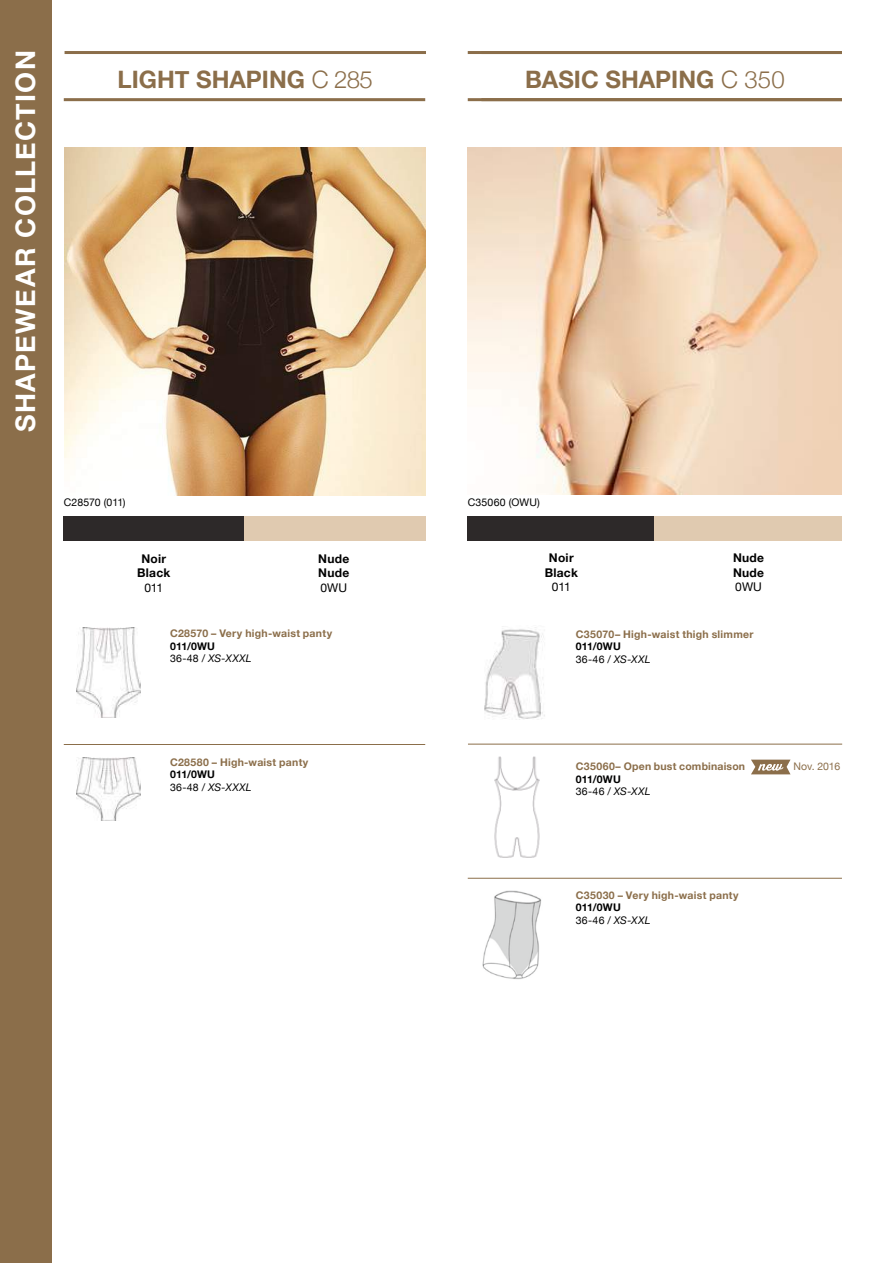
<style>
.page{position:relative;width:893px;height:1263px;background:#fff}
.page>*{position:absolute;margin:0;border:0;box-sizing:border-box;transform-origin:0 0}
.t1{font:700 27px "Helvetica Neue";letter-spacing:.05em;color:#fff}
.t2{font:700 24px "Helvetica Neue";color:#8b6e4a}
.t3{font:700 12px/14.4px "Helvetica Neue";letter-spacing:.02em;color:#000;text-align:center}
.t4{font:12px "Helvetica Neue";color:#000}
.t5{font:700 10.5px "Helvetica Neue";letter-spacing:.025em;color:#8b6e4a}
.t6{font:700 10.5px/12.6px "Helvetica Neue";letter-spacing:.015em;color:#000}
.t7{font:10.5px "Helvetica Neue";letter-spacing:-.005em;color:#000}
.t8{font:10.5px "Helvetica Neue";letter-spacing:.015em;color:#000}
.t9{font:10.5px "Helvetica Neue";letter-spacing:-.01em;color:#8b6e4a}
.s1{font-weight:300}
.s2{font-weight:400}
.s3{font-weight:400;font-style:italic}
</style>
<div class="page">
<hr style="left:468px;top:51px;width:374px;height:3px;background:#8b6e4a">
<hr style="left:65px;top:51px;width:361px;height:3px;background:#8b6e4a">
<hr style="left:468px;top:98px;width:374px;height:3px;background:#8b6e4a">
<hr style="left:64px;top:98px;width:361px;height:3px;background:#8b6e4a">
<div style="left:0;top:0;width:51px;height:1263px;background:#8b6e4a"></div>
<img style="left:77px;top:627px;width:63px;height:90px">
<img style="left:65px;top:147px;width:360px;height:348px">
<hr style="left:64px;top:744px;width:361px;height:1px;background:#8b6e4a">
<img style="left:64px;top:517px;width:361px;height:23px">
<img style="left:494px;top:756px;width:46px;height:102px">
<img style="left:468px;top:148px;width:374px;height:346px">
<hr style="left:468px;top:744px;width:374px;height:1px;background:#8b6e4a">
<hr style="left:468px;top:878px;width:374px;height:1px;background:#8b6e4a">
<img style="left:468px;top:517px;width:374px;height:23px">
<svg style="left:751px;top:760px;width:39px;height:14px"></svg>
<img style="left:482px;top:890px;width:59px;height:90px">
<img style="left:484px;top:626px;width:61px;height:94px">
<img style="left:77px;top:757px;width:64px;height:63px">
<h1 class="t1" style="left:9px;top:432px;width:383px;rotate:-90deg">SHAPEWEAR COLLECTION</h1>
<h2 class="t2" style="left:117px;top:64px;width:257px">LIGHT SHAPING <span class="s1">C 285</span></h2>
<h2 class="t2" style="left:525px;top:64px;width:261px">BASIC SHAPING <span class="s1">C 350</span></h2>
<p class="t7" style="left:64px;top:496px;width:63px">C28570 (011)</p>
<p class="t8" style="left:468px;top:496px;width:74px">C35060 (OWU)</p>
<p class="t3" style="left:137px;top:551px;width:35px">Noir<br>Black</p>
<p class="t4" style="left:144px;top:580px;width:20px">011</p>
<p class="t3" style="left:318px;top:551px;width:33px;text-align:left">Nude<br>Nude</p>
<p class="t4" style="left:320px;top:580px;width:28px">0WU</p>
<p class="t3" style="left:545px;top:551px;width:35px">Noir<br>Black</p>
<p class="t4" style="left:552px;top:580px;width:20px">011</p>
<p class="t3" style="left:733px;top:551px;width:33px;text-align:left">Nude<br>Nude</p>
<p class="t4" style="left:735px;top:580px;width:28px">0WU</p>
<p class="t5" style="left:170px;top:627px;width:164px">C28570 – Very high-waist panty</p>
<p class="t6" style="left:170px;top:639px;width:83px">011/0WU<br><span class="s2">36-48 /</span> <span class="s3">XS-XXXL</span></p>
<p class="t5" style="left:576px;top:627px;width:179px">C35070– High-waist thigh slimmer</p>
<p class="t6" style="left:576px;top:640px;width:76px">011/0WU<br><span class="s2">36-46 /</span> <span class="s3">XS-XXL</span></p>
<p class="t5" style="left:170px;top:755px;width:140px">C28580 – High-waist panty</p>
<p class="t6" style="left:170px;top:768px;width:83px">011/0WU<br><span class="s2">36-48 /</span> <span class="s3">XS-XXXL</span></p>
<p class="t5" style="left:576px;top:760px;width:171px">C35060– Open bust combinaison</p>
<p class="t9" style="left:793px;top:760px;width:48px">Nov. 2016</p>
<p class="t6" style="left:576px;top:772px;width:76px">011/0WU<br><span class="s2">36-46 /</span> <span class="s3">XS-XXL</span></p>
<p class="t5" style="left:576px;top:888px;width:164px">C35030 – Very high-waist panty</p>
<p class="t6" style="left:576px;top:901px;width:76px">011/0WU<br><span class="s2">36-46 /</span> <span class="s3">XS-XXL</span></p>
</div>
